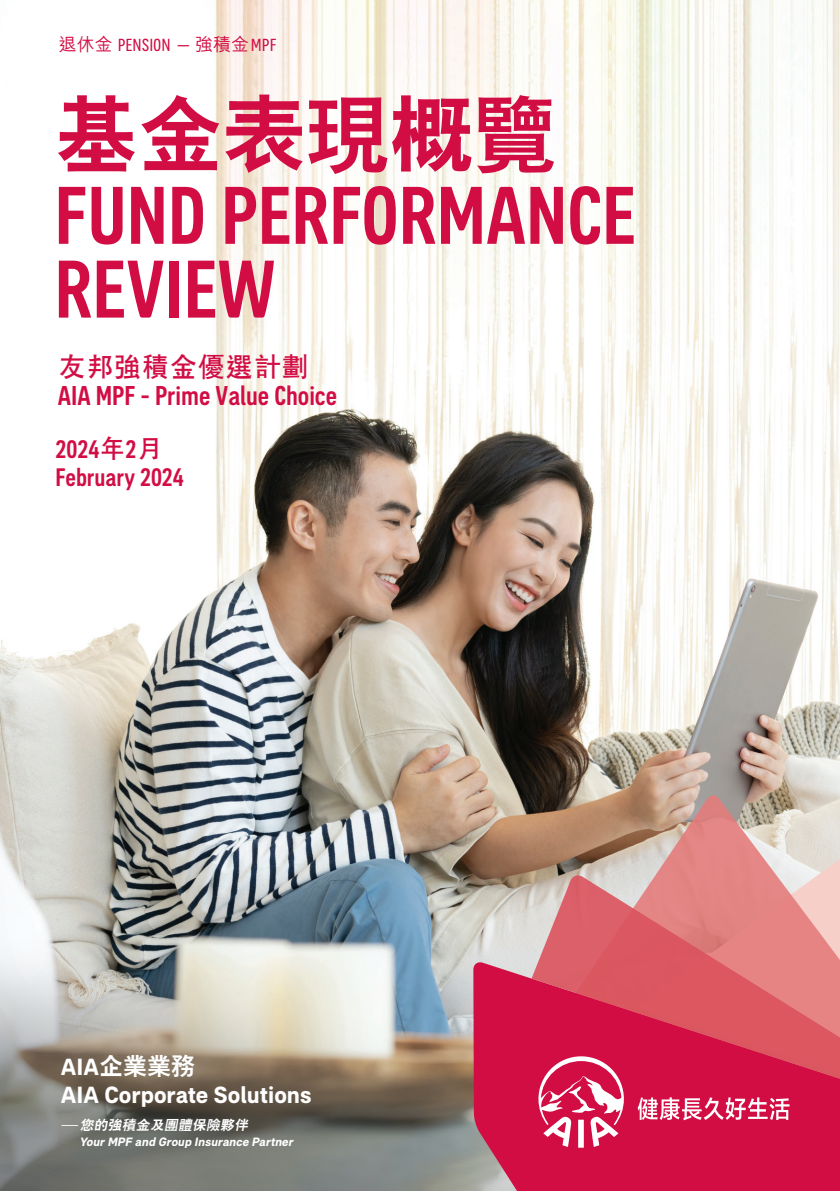
<style>
.page{position:relative;width:840px;height:1191px;background:#fff}
.page>*{position:absolute;margin:0;border:0;box-sizing:border-box;transform-origin:0 0}
.t1{font:500 condensed 83.8px/73.8px "AIA Everest";color:#d20d44}
.t2{font:800 83.8px "C Hei 2 HK";color:#d20d44}
.t3{font:500 condensed 28px "AIA Everest";color:#d20d44}
.t4{font:700 28px "C Hei 2 HK";color:#d20d44}
.t5{font:500 condensed 26px/28px "AIA Everest";color:#d20d44}
.t6{font:700 24px "AIA Everest";color:#fff}
.t7{font:800 24px "C Hei 2 HK";color:#fff}
.t8{font:condensed 18px "AIA Everest";color:#d20d44}
.t9{font:italic 800 13.4px "C Hei 2 HK";color:#fff}
.t10{font:italic 700 12.4px "AIA Everest";color:#fff}
.s1{font-family:"M Hei HK";font-weight:500;font-stretch:normal}
.s2{font-family:"C Hei 2 HK";font-weight:700;font-stretch:normal}
.s3{font-family:"AIA Everest";font-weight:700}
</style>
<div class="page">
<img style="left:0;top:0;width:839px;height:868px">
<img style="left:38px;top:332px;width:358px;height:137px">
<img style="left:42px;top:79px;width:668px;height:279px">
<img style="left:0;top:868px;width:564px;height:323px">
<svg style="left:61px;top:1125px;width:17px;height:1px"></svg>
<svg style="left:564px;top:795px;width:275px;height:80px;background:#caa698"></svg>
<svg style="left:473px;top:961px;width:366px;height:230px;background:#cf1a4c"></svg>
<svg style="left:531px;top:875px;width:308px;height:253px;background:#dc6170"></svg>
<svg style="left:538px;top:1056px;width:251px;height:91px;background:#d93462"></svg>
<h3 class="t8" style="left:59px;top:35px;width:219px"><span class="s1">退休金</span> PENSION -<span class="s1">強積金</span>MPF</h3>
<h1 class="t2" style="left:54px;top:93px;width:504px">基金表現概覽</h1>
<h1 class="t1" style="left:54px;top:177px;width:582px">FUND PERFORMANCE<br>REVIEW</h1>
<h2 class="t4" style="left:58px;top:352px;width:253px">友邦強積金優選計劃</h2>
<h2 class="t3" style="left:58px;top:379px;width:281px">AIA MPF - Prime Value Choice</h2>
<h3 class="t5" style="left:56px;top:434px;width:130px">2024<span class="s2">年</span>2<span class="s2">月<br></span>February 2024</h3>
<h3 class="t7" style="left:61px;top:1054px;width:135px"><span class="s3">AIA</span>企業業務</h3>
<h3 class="t6" style="left:61px;top:1080px;width:252px">AIA Corporate Solutions</h3>
<p class="t9" style="left:80px;top:1118px;width:172px">您的強積金及團體保險夥伴</p>
<p class="t10" style="left:79px;top:1134px;width:217px">Your MPF and Group Insurance Partner</p>
</div>
